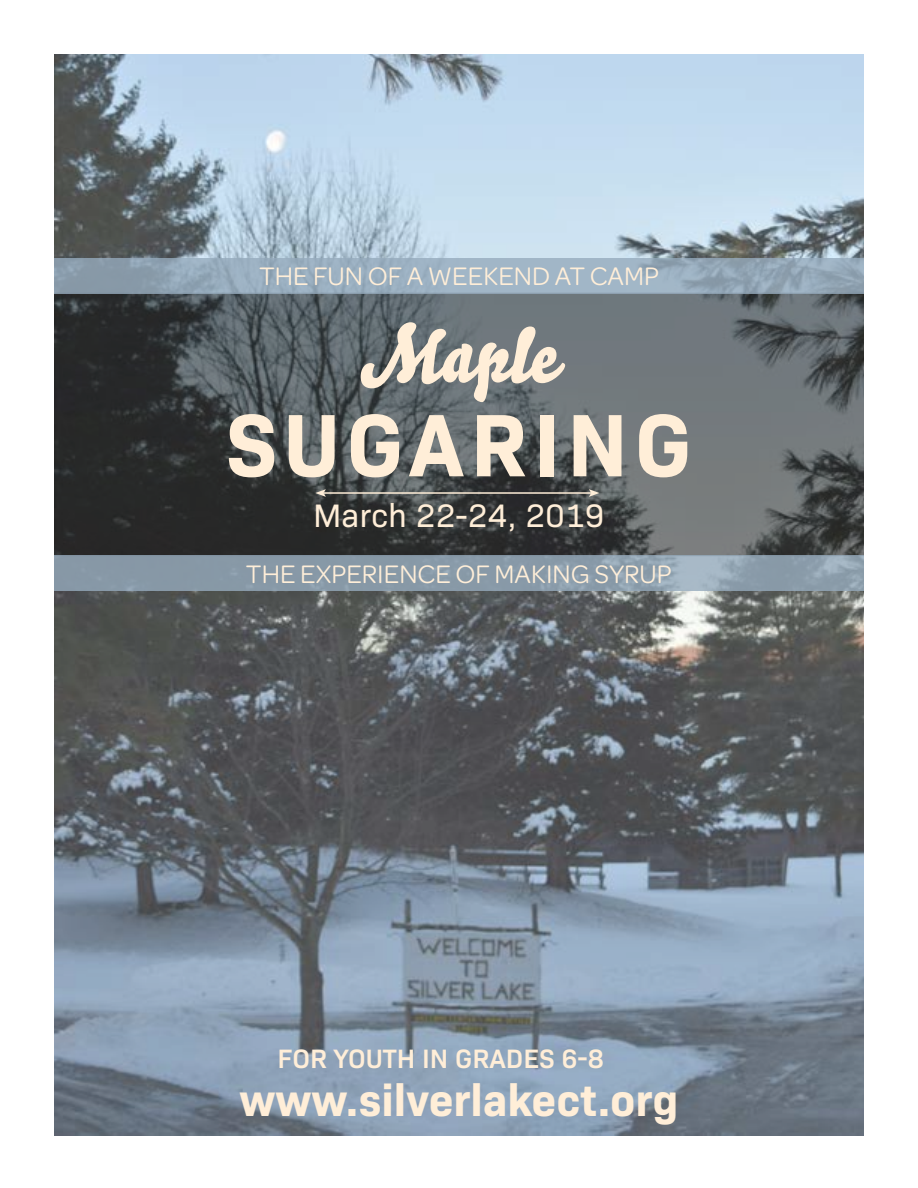
<style>
.page{position:relative;width:918px;height:1188px;background:#fff}
.page>*{position:absolute;margin:0;border:0;box-sizing:border-box;transform-origin:0 0}
.t1{font:700 90px "Bio Sans";letter-spacing:.07em;color:#ffeed8}
.t2{font:76.5px "Bello Script Pro";color:#ffeed8}
.t3{font:700 45px "Bio Sans";color:#ffeed8}
.t4{font:33px "Bio Sans";color:#ffeed8}
.t5{font:27px "Omnes";color:#ffeed8}
.t6{font:600 27px "Bio Sans";color:#ffeed8}
</style>
<div class="page">
<img style="left:54px;top:54px;width:810px;height:1081px">
<svg style="left:57px;top:296px;width:804px;height:257px;background:#505658"></svg>
<div style="left:54px;top:293px;width:810px;height:263px;border:2px solid #000"></div>
<svg style="left:54px;top:258px;width:810px;height:36px;background:#96abbb"></svg>
<svg style="left:54px;top:556px;width:810px;height:35px;background:#8b9dab"></svg>
<hr style="left:324px;top:492px;width:267px;height:2px;background:#ffeed8">
<svg style="left:315px;top:489px;width:11px;height:8px"></svg>
<svg style="left:589px;top:489px;width:10px;height:8px"></svg>
<p class="t5" style="left:259px;top:258px;width:401px">THE FUN OF A WEEKEND AT CAMP</p>
<h2 class="t2" style="left:361px;top:296px;width:198px">Maple</h2>
<h1 class="t1" style="left:226px;top:376px;width:467px">SUGARING</h1>
<p class="t4" style="left:313px;top:491px;width:293px">March 22-24, 2019</p>
<p class="t5" style="left:246px;top:556px;width:427px">THE EXPERIENCE OF MAKING SYRUP</p>
<p class="t6" style="left:277px;top:1038px;width:328px">FOR YOUTH IN GRADES 6-8</p>
<h3 class="t3" style="left:240px;top:1066px;width:441px">www.silverlakect.org</h3>
</div>
